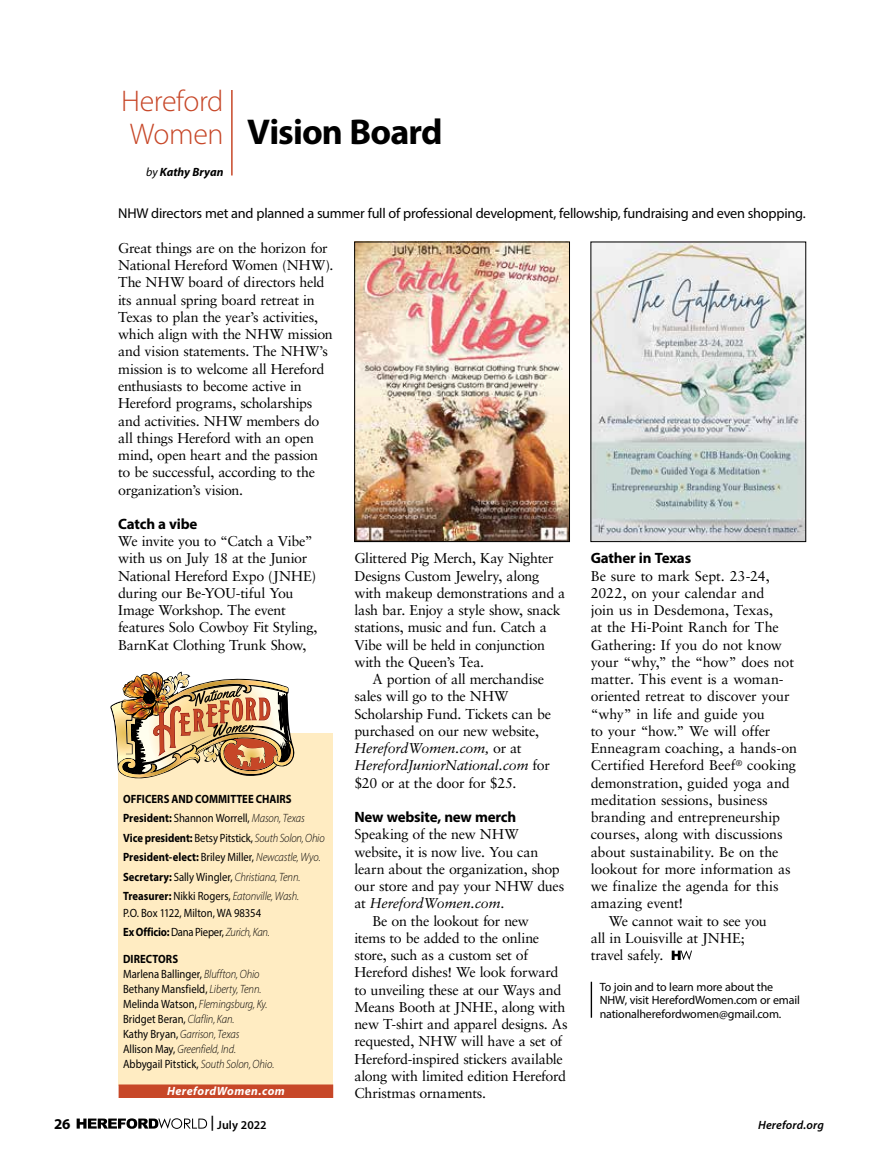
<style>
.page{position:relative;width:878px;height:1161px;background:#fff}
.page>*{position:absolute;margin:0;border:0;box-sizing:border-box;transform-origin:0 0}
.t1{font:700 36px "Myriad Pro";letter-spacing:-.025em;color:#000}
.t2{font:300 30px/33px "Myriad Pro";letter-spacing:-.015em;color:#c74728}
.t3{font:700 15px "Myriad Pro";letter-spacing:-.015em;color:#000}
.t4{font:14.25px/17.2px "Sabon LT Pro";letter-spacing:-.015em;color:#000}
.t5{font:14.25px "Myriad Pro";letter-spacing:-.015em;color:#000}
.t6{font:italic 14.25px "Sabon LT Pro";letter-spacing:-.01em;color:#000}
.t7{font:12px/15px "Myriad Pro";letter-spacing:-.01em;color:#000;scale:.89 1}
.t8{font:700 12px/19.5px "Myriad Pro";letter-spacing:.005em;color:#000;scale:.89 1}
.t9{font:12px/13.5px "Myriad Pro";letter-spacing:-.01em;color:#000}
.t10{font:italic 700 12px "Myriad Pro";letter-spacing:.035em;color:#fff}
.t11{font:italic 700 12px "Myriad Pro";letter-spacing:.005em;color:#000}
.t12{font:italic 600 12px "Myriad Pro";letter-spacing:.015em;color:#000}
.t13{font:600 12px "Myriad Pro";letter-spacing:.01em;color:#000}
.s1{font-weight:400}
.s2{font-style:italic}
.s3{font-style:normal}
.s4{font-weight:300;font-style:italic}
.s5{font-weight:700}
.s6{font-size:15px}
</style>
<div class="page">
<hr style="left:590px;top:982px;width:2px;height:36px;background:#000">
<svg style="left:671px;top:951px;width:21px;height:9px"></svg>
<hr style="left:231px;top:90px;width:1px;height:86px;background:#c74728">
<div style="left:119px;top:733px;width:214px;height:352px;background:#ffecc2"></div>
<div style="left:119px;top:1084px;width:214px;height:14px;background:#c74728"></div>
<img style="left:110px;top:671px;width:185px;height:109px">
<img style="left:356px;top:244px;width:211px;height:296px">
<div style="left:354px;top:242px;width:215px;height:300px;border:1px solid #000"></div>
<img style="left:592px;top:244px;width:212px;height:296px">
<div style="left:590px;top:242px;width:216px;height:300px;border:1px solid #000"></div>
<svg style="left:77px;top:1118px;width:130px;height:11px"></svg>
<h2 class="t2" style="left:121px;top:84px;width:104px">Hereford<br>Women</h2>
<p class="t11" style="left:146px;top:164px;width:79px"><span class="s1">by</span> Kathy Bryan</p>
<h1 class="t1" style="left:247px;top:108px;width:197px">Vision Board</h1>
<p class="t5" style="left:118px;top:204px;width:689px">NHW directors met and planned a summer full of professional development, fellowship, fundraising and even shopping.</p>
<p class="t4" style="left:118px;top:239px;width:217px">Great things are on the horizon for<br>National Hereford Women (NHW).<br>The NHW board of directors held its annual spring board retreat in<br>Texas to plan the year’s activities, which align with the NHW mission and vision statements. The NHW’s mission is to welcome all Hereford enthusiasts to become active in<br>Hereford programs, scholarships and activities. NHW members do all things Hereford with an open mind, open heart and the passion to be successful, according to the organization’s vision.</p>
<p class="t3" style="left:118px;top:514px;width:81px">Catch a vibe</p>
<p class="t4" style="left:118px;top:532px;width:201px">We invite you to “Catch a Vibe” with us on July 18 at the Junior<br>National Hereford Expo (JNHE) during our Be-YOU-tiful You<br>Image Workshop. The event features Solo Cowboy Fit Styling,<br>BarnKat Clothing Trunk Show,</p>
<p class="t4" style="left:354px;top:549px;width:212px">Glittered Pig Merch, Kay Nighter<br>Designs Custom Jewelry, along with makeup demonstrations and a lash bar. Enjoy a style show, snack stations, music and fun. Catch a<br>Vibe will be held in conjunction with the Queen’s Tea.</p>
<p class="t4" style="left:354px;top:670px;width:198px;text-indent:18px">A portion of all merchandise sales will go to the NHW<br>Scholarship Fund. Tickets can be purchased on our new website,<br><span class="s2">HerefordWomen.com,</span> or at<br><span class="s2">HerefordJuniorNational.com</span> for $20 or at the door for $25.</p>
<p class="t3" style="left:354px;top:807px;width:163px">New website, new merch</p>
<p class="t4" style="left:354px;top:825px;width:166px">Speaking of the new NHW</p>
<p class="t4" style="left:354px;top:843px;width:185px">website, it is now live. You can</p>
<p class="t4" style="left:354px;top:860px;width:207px">learn about the organization, shop</p>
<p class="t4" style="left:354px;top:877px;width:211px">our store and pay your NHW dues</p>
<p class="t6" style="left:354px;top:894px;width:152px"><span class="s3">at</span> HerefordWomen.com.</p>
<p class="t4" style="left:372px;top:912px;width:158px">Be on the lookout for new</p>
<p class="t4" style="left:354px;top:929px;width:186px">items to be added to the online</p>
<p class="t4" style="left:354px;top:946px;width:175px">store, such as a custom set of</p>
<p class="t4" style="left:354px;top:963px;width:205px">Hereford dishes! We look forward</p>
<p class="t4" style="left:354px;top:981px;width:208px">to unveiling these at our Ways and</p>
<p class="t4" style="left:354px;top:998px;width:212px">Means Booth at JNHE, along with</p>
<p class="t4" style="left:354px;top:1015px;width:215px">new T-shirt and apparel designs. As</p>
<p class="t4" style="left:354px;top:1032px;width:209px">requested, NHW will have a set of</p>
<p class="t4" style="left:354px;top:1050px;width:210px">Hereford-inspired stickers available</p>
<p class="t4" style="left:354px;top:1067px;width:213px">along with limited edition Hereford</p>
<p class="t4" style="left:354px;top:1084px;width:133px">Christmas ornaments.</p>
<p class="t3" style="left:590px;top:548px;width:102px">Gather in Texas</p>
<p class="t4" style="left:590px;top:567px;width:180px">Be sure to mark Sept. 23-24,</p>
<p class="t4" style="left:590px;top:584px;width:175px">2022, on your calendar and</p>
<p class="t4" style="left:590px;top:601px;width:184px">join us in Desdemona, Texas,</p>
<p class="t4" style="left:590px;top:618px;width:189px">at the Hi-Point Ranch for The</p>
<p class="t4" style="left:590px;top:636px;width:193px">Gathering: If you do not know</p>
<p class="t4" style="left:590px;top:653px;width:205px">your “why,” the “how” does not</p>
<p class="t4" style="left:590px;top:670px;width:194px">matter. This event is a woman-</p>
<p class="t4" style="left:590px;top:687px;width:200px">oriented retreat to discover your</p>
<p class="t4" style="left:590px;top:705px;width:176px">“why” in life and guide you</p>
<p class="t4" style="left:590px;top:722px;width:181px">to your “how.” We will offer</p>
<p class="t4" style="left:590px;top:739px;width:208px">Enneagram coaching, a hands-on</p>
<p class="t4" style="left:590px;top:756px;width:207px">Certified Hereford Beef<sup>®</sup> cooking</p>
<p class="t4" style="left:590px;top:774px;width:200px">demonstration, guided yoga and</p>
<p class="t4" style="left:590px;top:791px;width:178px">meditation sessions, business</p>
<p class="t4" style="left:590px;top:808px;width:191px">branding and entrepreneurship</p>
<p class="t4" style="left:590px;top:825px;width:193px">courses, along with discussions</p>
<p class="t4" style="left:590px;top:843px;width:189px">about sustainability. Be on the</p>
<p class="t4" style="left:590px;top:860px;width:202px">lookout for more information as</p>
<p class="t4" style="left:590px;top:877px;width:189px">we finalize the agenda for this</p>
<p class="t4" style="left:590px;top:894px;width:94px">amazing event!</p>
<p class="t4" style="left:608px;top:912px;width:159px">We cannot wait to see you</p>
<p class="t4" style="left:590px;top:929px;width:156px">all in Louisville at JNHE;</p>
<p class="t4" style="left:590px;top:946px;width:74px">travel safely.</p>
<p class="t9" style="left:599px;top:980px;width:202px">To join and to learn more about the<br>NHW, visit HerefordWomen.com or email nationalherefordwomen@gmail.com.</p>
<p class="t8" style="left:123px;top:788px;width:228px">OFFICERS AND COMMITTEE CHAIRS President: <span class="s1">Shannon Worrell,</span> <span class="s4">Mason, Texas </span>Vice president: <span class="s1">Betsy Pitstick,</span> <span class="s4">South Solon, Ohio </span>President-elect: <span class="s1">Briley Miller,</span> <span class="s4">Newcastle, Wyo.<br></span>Secretary: <span class="s1">Sally Wingler,</span> <span class="s4">Christiana, Tenn.<br></span>Treasurer: <span class="s1">Nikki Rogers,</span> <span class="s4">Eatonville, Wash.</span></p>
<p class="t7" style="left:123px;top:903px;width:166px;line-height:19.5px">P.O. Box 1122, Milton, WA 98354<br><span class="s5">Ex Officio:</span> Dana Pieper, <span class="s4">Zurich, Kan.</span></p>
<p class="t7" style="left:123px;top:951px;width:171px"><span class="s5">DIRECTORS<br></span>Marlena Ballinger, <span class="s4">Bluffton, Ohio<br></span>Bethany Mansfield, <span class="s4">Liberty, Tenn.<br></span>Melinda Watson, <span class="s4">Flemingsburg, Ky.<br></span>Bridget Beran, <span class="s4">Claflin, Kan.<br></span>Kathy Bryan, <span class="s4">Garrison, Texas<br></span>Allison May, <span class="s4">Greenfield, Ind.<br></span>Abbygail Pitstick, <span class="s4">South Solon, Ohio.</span></p>
<p class="t10" style="left:167px;top:1083px;width:119px">HerefordWomen.com</p>
<p class="t3" style="left:54px;top:1114px;width:18px">26</p>
<p class="t13" style="left:210px;top:1117px;width:58px"><span class="s6">|</span> July 2022</p>
<p class="t12" style="left:758px;top:1117px;width:67px">Hereford.org</p>
</div>
